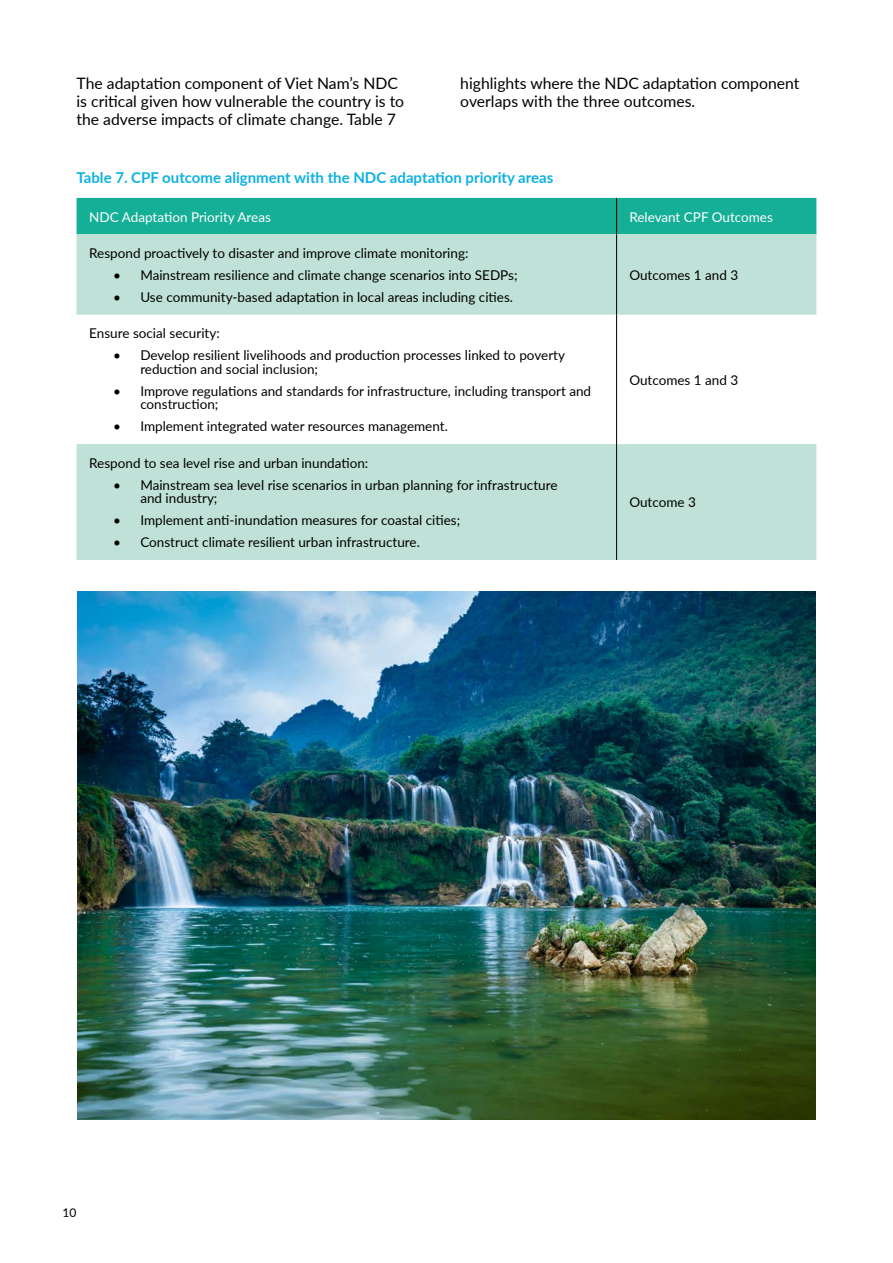
<style>
.page{position:relative;width:893px;height:1263px;background:#fff}
.page>*{position:absolute;margin:0;border:0;box-sizing:border-box;transform-origin:0 0}
.t1{font:15.75px/18.1px "Lato";color:#000}
.t2{font:700 15px "Lato";color:#0fb1e3}
.t3{font:13.5px/13.5px "Lato";color:#000}
.t4{font:13.5px "Lato";color:#fff}
.t5{font:12px "Lato";color:#000}
</style>
<div class="page">
<div style="left:77px;top:198px;width:739px;height:36px;background:#15af97"></div>
<svg style="left:77px;top:234px;width:739px;height:326px;fill:#c0e1d7"></svg>
<hr style="left:616px;top:198px;width:1px;height:36px;background:#000">
<hr style="left:616px;top:234px;width:1px;height:81px;background:#000">
<hr style="left:616px;top:315px;width:1px;height:129px;background:#000">
<hr style="left:616px;top:444px;width:1px;height:116px;background:#000">
<img style="left:77px;top:592px;width:739px;height:528px">
<p class="t1" style="left:77px;top:74px;width:329px">The adaptation component of Viet Nam’s NDC is critical given how vulnerable the country is to the adverse impacts of climate change. Table 7</p>
<p class="t1" style="left:460px;top:74px;width:341px">highlights where the NDC adaptation component overlaps with the three outcomes.</p>
<p class="t2" style="left:77px;top:167px;width:478px">Table 7. CPF outcome alignment with the NDC adaptation priority areas</p>
<p class="t4" style="left:89px;top:207px;width:183px">NDC Adaptation Priority Areas</p>
<p class="t4" style="left:629px;top:207px;width:145px">Relevant CPF Outcomes</p>
<p class="t3" style="left:89px;top:246px;width:381px">Respond proactively to disaster and improve climate monitoring:</p>
<p class="t3" style="left:113px;top:268px;width:406px">• Mainstream resilience and climate change scenarios into SEDPs;</p>
<p class="t3" style="left:113px;top:290px;width:401px">• Use community-based adaptation in local areas including cities.</p>
<p class="t3" style="left:629px;top:268px;width:110px">Outcomes 1 and 3</p>
<p class="t3" style="left:89px;top:326px;width:132px">Ensure social security:</p>
<p class="t3" style="left:140px;top:348px;width:426px;text-indent:-27px">• Develop resilient livelihoods and production processes linked to poverty reduction and social inclusion;</p>
<p class="t3" style="left:140px;top:384px;width:452px;text-indent:-27px">• Improve regulations and standards for infrastructure, including transport and construction;</p>
<p class="t3" style="left:113px;top:419px;width:336px">• Implement integrated water resources management.</p>
<p class="t3" style="left:89px;top:455px;width:280px">Respond to sea level rise and urban inundation:</p>
<p class="t3" style="left:140px;top:477px;width:419px;text-indent:-27px">• Mainstream sea level rise scenarios in urban planning for infrastructure and industry;</p>
<p class="t3" style="left:113px;top:513px;width:348px">• Implement anti-inundation measures for coastal cities;</p>
<p class="t3" style="left:113px;top:535px;width:308px">• Construct climate resilient urban infrastructure.</p>
<p class="t3" style="left:629px;top:373px;width:110px">Outcomes 1 and 3</p>
<p class="t3" style="left:629px;top:495px;width:68px">Outcome 3</p>
<p class="t5" style="left:63px;top:1204px;width:15px">10</p>
</div>
